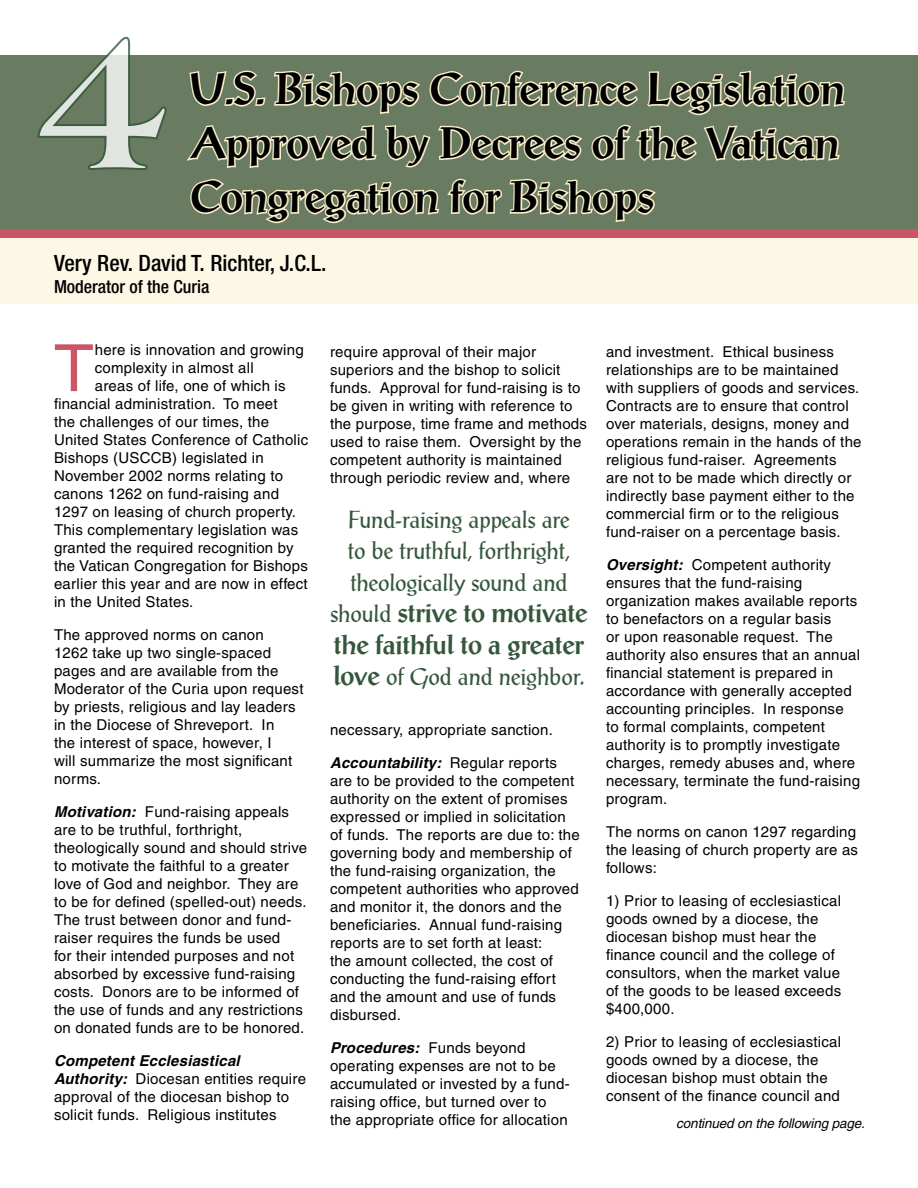
<style>
.page{position:relative;width:918px;height:1188px;background:#fff}
.page>*{position:absolute;margin:0;border:0;box-sizing:border-box;transform-origin:0 0}
.t1{font:700 203.7px "Americana";color:#fff}
.t2{font:65.1px "Helvetica";color:#cb5565}
.t3{font:500 43.5px/54px "Post Antiqua BE";color:#000}
.t4{font:500 27px/31.5px "Post Antiqua BE";letter-spacing:-.01em;color:#34573c}
.t5{font:24px/31.5px "Post Antiqua BE";letter-spacing:-.01em;color:#34573c;text-align:justify}
.t6{font:500 condensed 22.5px "Helvetica Neue";color:#000}
.t7{font:500 condensed 18px "Helvetica Neue";color:#000}
.t8{font:15px/18px "Helvetica";letter-spacing:.015em;color:#000}
.t9{font:italic 13.5px "Helvetica";letter-spacing:-.01em;color:#000}
.s1{font-weight:700;font-style:italic}
.s2{font-weight:400;font-size:24px}
.s3{font-weight:500;font-size:27px}
</style>
<div class="page">
<div style="left:0;top:237px;width:918px;height:67px;background:#fdf7e5"></div>
<div style="left:0;top:55px;width:918px;height:177px;background:#697c62"></div>
<svg style="left:37px;top:36px;width:130px;height:134px"></svg>
<svg style="left:183px;top:70px;width:664px;height:160px"></svg>
<div style="left:0;top:230px;width:918px;height:8px;background:#cb5565"></div>
<h1 class="t1" style="left:37px;top:-15px;width:134px">4</h1>
<h3 class="t3" style="left:190px;top:62px;width:656px">U.S. Bishops Conference Legislation<br>Approved by Decrees of the Vatican<br>Congregation for Bishops</h3>
<h3 class="t6" style="left:54px;top:250px;width:274px">Very Rev. David T. Richter, J.C.L.</h3>
<p class="t7" style="left:54px;top:276px;width:157px">Moderator of the Curia</p>
<h2 class="t2" style="left:54px;top:331px;width:41px">T</h2>
<p class="t8" style="left:95px;top:341px;width:210px">here is innovation and growing</p>
<p class="t8" style="left:95px;top:359px;width:160px">complexity in almost all</p>
<p class="t8" style="left:95px;top:377px;width:192px">areas of life, one of which is</p>
<p class="t8" style="left:54px;top:395px;width:225px">financial administration. To meet</p>
<p class="t8" style="left:54px;top:413px;width:217px">the challenges of our times, the</p>
<p class="t8" style="left:54px;top:431px;width:256px">United States Conference of Catholic</p>
<p class="t8" style="left:54px;top:449px;width:211px">Bishops (USCCB) legislated in</p>
<p class="t8" style="left:54px;top:467px;width:231px">November 2002 norms relating to</p>
<p class="t8" style="left:54px;top:485px;width:227px">canons 1262 on fund-raising and</p>
<p class="t8" style="left:54px;top:503px;width:243px">1297 on leasing of church property.</p>
<p class="t8" style="left:54px;top:521px;width:246px">This complementary legislation was</p>
<p class="t8" style="left:54px;top:539px;width:241px">granted the required recognition by</p>
<p class="t8" style="left:54px;top:557px;width:255px">the Vatican Congregation for Bishops</p>
<p class="t8" style="left:54px;top:575px;width:255px">earlier this year and are now in effect</p>
<p class="t8" style="left:54px;top:593px;width:141px">in the United States.</p>
<p class="t8" style="left:54px;top:626px;width:251px">The approved norms on canon<br>1262 take up two single-spaced pages and are available from the<br>Moderator of the Curia upon request by priests, religious and lay leaders in the Diocese of Shreveport. In<br>the interest of space, however, I<br>will summarize the most significant norms.</p>
<p class="t8" style="left:54px;top:803px;width:255px"><span class="s1">Motivation:</span> Fund-raising appeals are to be truthful, forthright, theologically sound and should strive to motivate the faithful to a greater love of God and neighbor. They are to be for defined (spelled-out) needs.<br>The trust between donor and fund&shy;raiser requires the funds be used<br>for their intended purposes and not absorbed by excessive fund-raising costs. Donors are to be informed of the use of funds and any restrictions on donated funds are to be honored.</p>
<p class="t8" style="left:54px;top:1052px;width:254px"><span class="s1">Competent Ecclesiastical Authority:</span> Diocesan entities require approval of the diocesan bishop to solicit funds. Religious institutes</p>
<p class="t8" style="left:330px;top:342px;width:259px">require approval of their major superiors and the bishop to solicit funds. Approval for fund-raising is to be given in writing with reference to the purpose, time frame and methods used to raise them. Oversight by the competent authority is maintained through periodic review and, where</p>
<h3 class="t5" style="left:348px;top:503px;width:224px">Fund-raising appeals are to be truthful, forthright, theologically sound and</h3>
<h3 class="t4" style="left:331px;top:597px;width:258px"><span class="s2">should</span> strive to motivate the faithful to a greater</h3>
<h3 class="t5" style="left:333px;top:661px;width:253px"><span class="s3">love</span> of God and neighbor.</h3>
<p class="t8" style="left:330px;top:720px;width:224px">necessary, appropriate sanction.</p>
<p class="t8" style="left:330px;top:753px;width:251px"><span class="s1">Accountability:</span> Regular reports are to be provided to the competent authority on the extent of promises expressed or implied in solicitation of funds. The reports are due to: the governing body and membership of the fund-raising organization, the competent authorities who approved and monitor it, the donors and the beneficiaries. Annual fund-raising reports are to set forth at least:<br>the amount collected, the cost of conducting the fund-raising effort and the amount and use of funds disbursed.</p>
<p class="t8" style="left:330px;top:1038px;width:241px"><span class="s1">Procedures:</span> Funds beyond operating expenses are not to be accumulated or invested by a fund&shy;raising office, but turned over to the appropriate office for allocation</p>
<p class="t8" style="left:606px;top:342px;width:257px">and investment. Ethical business relationships are to be maintained with suppliers of goods and services.<br>Contracts are to ensure that control over materials, designs, money and operations remain in the hands of the religious fund-raiser. Agreements are not to be made which directly or indirectly base payment either to the commercial firm or to the religious fund-raiser on a percentage basis.</p>
<p class="t8" style="left:606px;top:555px;width:256px"><span class="s1">Oversight:</span> Competent authority ensures that the fund-raising organization makes available reports to benefactors on a regular basis<br>or upon reasonable request. The authority also ensures that an annual financial statement is prepared in accordance with generally accepted accounting principles. In response to formal complaints, competent authority is to promptly investigate charges, remedy abuses and, where necessary, terminate the fund-raising program.</p>
<p class="t8" style="left:606px;top:822px;width:254px">The norms on canon 1297 regarding the leasing of church property are as follows:</p>
<p class="t8" style="left:606px;top:891px;width:237px">1) Prior to leasing of ecclesiastical goods owned by a diocese, the diocesan bishop must hear the finance council and the college of consultors, when the market value of the goods to be leased exceeds $400,000.</p>
<p class="t8" style="left:606px;top:1032px;width:237px">2) Prior to leasing of ecclesiastical goods owned by a diocese, the diocesan bishop must obtain the consent of the finance council and</p>
<p class="t9" style="left:676px;top:1115px;width:190px">continued on the following page.</p>
</div>
